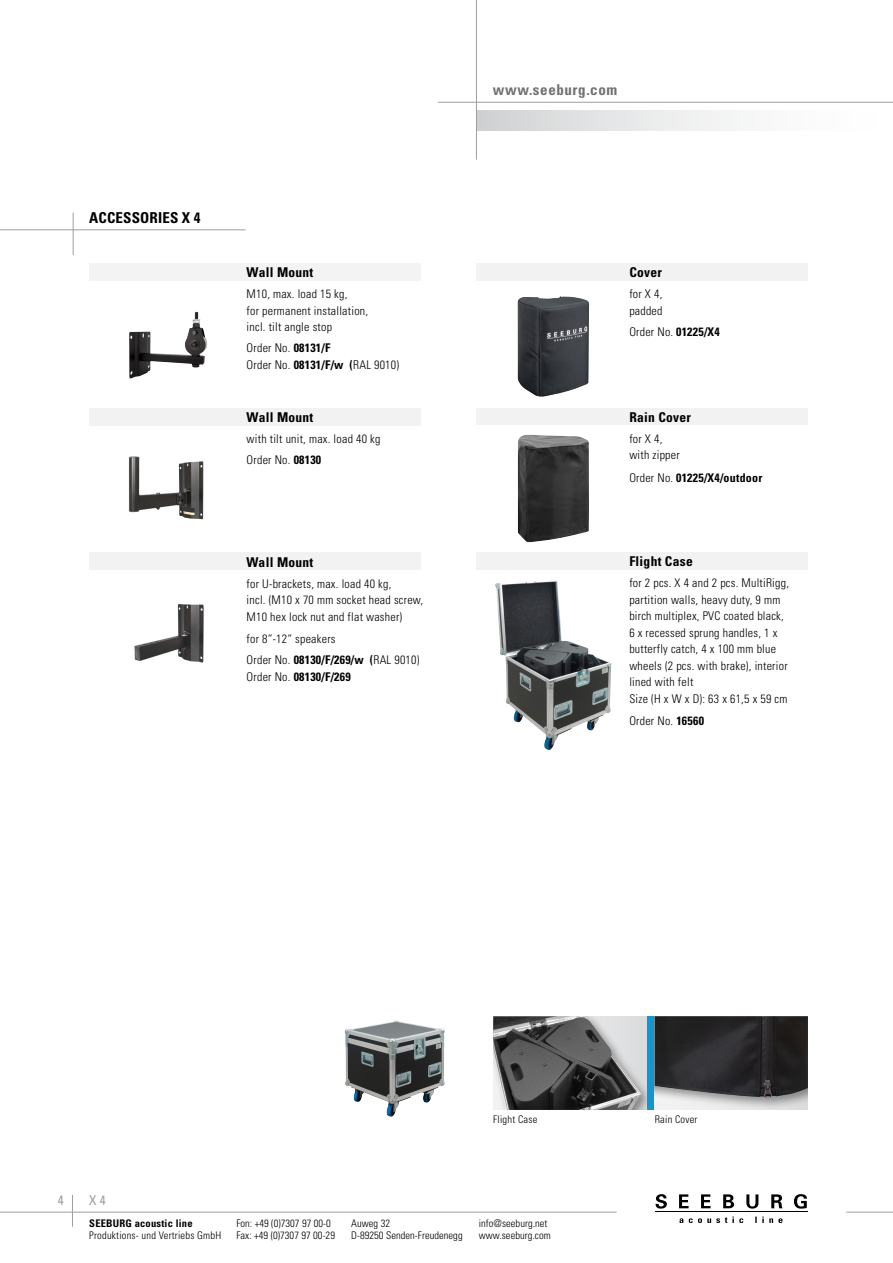
<style>
.page{position:relative;width:893px;height:1263px;background:#fff}
.page>*{position:absolute;margin:0;border:0;box-sizing:border-box;transform-origin:0 0}
.t1{font:700 condensed 15px "Univers";letter-spacing:.04em;color:#707172}
.t2{font:700 condensed 15px "Univers";letter-spacing:.01em;color:#000}
.t3{font:700 condensed 13.5px "Univers";letter-spacing:.02em;color:#000}
.t4{font:700 condensed 13.5px "Univers LT";letter-spacing:.02em;color:#000}
.t5{font:condensed 13.5px "Univers";color:#9c9e9f}
.t6{font:300 condensed 12px/16.5px "Univers";letter-spacing:.02em;color:#000}
.t7{font:700 condensed 12px "Univers";letter-spacing:.02em;color:#000}
.t8{font:700 condensed 12px "Univers LT";letter-spacing:.02em;color:#000}
.t9{font:300 condensed 10.5px/12px "Univers";letter-spacing:.005em;color:#000}
.t10{font:700 condensed 10.5px "Univers";letter-spacing:.02em;color:#000}
.s1{font-weight:700}
.s2{font-family:"Univers LT";font-weight:700}
.s3{font-family:"Univers";font-weight:300}
.s4{font-weight:300}
</style>
<div class="page">
<div style="left:476px;top:111px;width:417px;height:19px;background:linear-gradient(to right,#d3d5d6,#fff)"></div>
<hr style="left:438px;top:102px;width:455px;height:1px;background:#9c9e9f">
<hr style="left:476px;top:0;width:1px;height:159px;background:#9c9e9f">
<hr style="left:0;top:1212px;width:617px;height:1px;background:#9c9e9f">
<hr style="left:846px;top:1212px;width:47px;height:1px;background:#9c9e9f">
<hr style="left:655px;top:1211px;width:152px;height:1px;background:#000">
<svg style="left:679px;top:1216px;width:103px;height:7px"></svg>
<svg style="left:655px;top:1194px;width:12px;height:14px"></svg>
<svg style="left:679px;top:1194px;width:10px;height:14px"></svg>
<svg style="left:701px;top:1194px;width:10px;height:14px"></svg>
<svg style="left:723px;top:1194px;width:11px;height:14px"></svg>
<svg style="left:746px;top:1194px;width:12px;height:14px"></svg>
<svg style="left:771px;top:1194px;width:11px;height:14px"></svg>
<svg style="left:794px;top:1194px;width:13px;height:14px"></svg>
<hr style="left:72px;top:1195px;width:1px;height:32px;background:#9c9e9f">
<hr style="left:0;top:230px;width:246px;height:1px;background:#9c9e9f">
<hr style="left:73px;top:213px;width:1px;height:42px;background:#9c9e9f">
<div style="left:646px;top:1016px;width:9px;height:94px;background:#1296d0"></div>
<div style="left:655px;top:1016px;width:153px;height:94px;background:#000;opacity:.4"></div>
<img style="left:655px;top:1016px;width:153px;height:82px">
<div style="left:493px;top:1016px;width:153px;height:94px;background:#000;opacity:.4"></div>
<img style="left:493px;top:1016px;width:148px;height:94px">
<img style="left:344px;top:1020px;width:101px;height:97px">
<div style="left:476px;top:264px;width:332px;height:17px;background:#f2f2f3"></div>
<img style="left:517px;top:296px;width:72px;height:101px">
<div style="left:476px;top:553px;width:332px;height:17px;background:#f2f2f3"></div>
<div style="left:476px;top:408px;width:332px;height:16px;background:#f2f2f3"></div>
<img style="left:518px;top:435px;width:71px;height:107px">
<img style="left:495px;top:580px;width:116px;height:170px">
<div style="left:89px;top:408px;width:332px;height:17px;background:#f2f2f3"></div>
<img style="left:129px;top:456px;width:75px;height:64px">
<div style="left:89px;top:553px;width:332px;height:17px;background:#f2f2f3"></div>
<img style="left:134px;top:604px;width:70px;height:59px">
<div style="left:89px;top:264px;width:332px;height:17px;background:#f4f3f4"></div>
<img style="left:129px;top:312px;width:78px;height:67px">
<p class="t2" style="left:89px;top:208px;width:113px">ACCESSORIES X 4</p>
<p class="t3" style="left:247px;top:264px;width:68px">Wall Mount</p>
<p class="t6" style="left:247px;top:285px;width:123px">M10, max. load 15 kg,<br>for permanent installation, incl. tilt angle stop</p>
<p class="t6" style="left:247px;top:339px;width:154px">Order No. <span class="s1">08131/F<br></span>Order No. <span class="s1">08131/F/w (</span>RAL 9010)</p>
<p class="t3" style="left:247px;top:409px;width:68px">Wall Mount</p>
<p class="t6" style="left:247px;top:428px;width:135px;line-height:21px">with tilt unit, max. load 40 kg<br>Order No. <span class="s1">08130</span></p>
<p class="t4" style="left:247px;top:553px;width:68px">Wall Mount</p>
<p class="t6" style="left:247px;top:575px;width:178px">for U-brackets, max. load 40 kg,<br>incl. (M10 x 70 mm socket head screw,<br>M10 hex lock nut and flat washer)</p>
<p class="t6" style="left:247px;top:628px;width:174px;line-height:21px">for 8“-12“ speakers<br>Order No. <span class="s2">08130/F/269/w</span> <span class="s1">(</span>RAL 9010)</p>
<p class="t8" style="left:247px;top:669px;width:106px"><span class="s3">Order No.</span> 08130/F/269</p>
<p class="t1" style="left:493px;top:81px;width:126px">www.seeburg.com</p>
<p class="t3" style="left:629px;top:264px;width:34px">Cover</p>
<p class="t6" style="left:629px;top:285px;width:35px">for X 4, padded</p>
<p class="t6" style="left:629px;top:323px;width:92px">Order No. <span class="s1">01225/X4</span></p>
<p class="t3" style="left:629px;top:409px;width:63px">Rain Cover</p>
<p class="t6" style="left:629px;top:430px;width:52px">for X 4, with zipper</p>
<p class="t7" style="left:629px;top:470px;width:135px"><span class="s4">Order No.</span> 01225/X4/outdoor</p>
<p class="t3" style="left:629px;top:553px;width:65px">Flight Case</p>
<p class="t6" style="left:629px;top:575px;width:161px">for 2 pcs. X 4 and 2 pcs. MultiRigg, partition walls, heavy duty, 9 mm birch multiplex, PVC coated black,<br>6 x recessed sprung handles, 1 x butterfly catch, 4 x 100 mm blue wheels (2 pcs. with brake), interior lined with felt<br>Size (H x W x D): 63 x 61,5 x 59 cm</p>
<p class="t6" style="left:629px;top:713px;width:76px">Order No. <span class="s1">16560</span></p>
<p class="t9" style="left:493px;top:1113px;width:46px">Flight Case</p>
<p class="t9" style="left:655px;top:1113px;width:44px">Rain Cover</p>
<p class="t5" style="left:58px;top:1191px;width:7px">4</p>
<p class="t5" style="left:89px;top:1191px;width:18px">X 4</p>
<p class="t10" style="left:89px;top:1217px;width:105px">SEEBURG acoustic line</p>
<p class="t9" style="left:89px;top:1229px;width:133px">Produktions- und Vertriebs GmbH</p>
<p class="t9" style="left:236px;top:1217px;width:100px">Fon: +49 (0)7307 97 00-0<br>Fax: +49 (0)7307 97 00-29</p>
<p class="t9" style="left:351px;top:1217px;width:113px">Auweg 32<br>D-89250 Senden-Freudenegg</p>
<p class="t9" style="left:479px;top:1217px;width:73px">info@seeburg.net www.seeburg.com</p>
</div>
